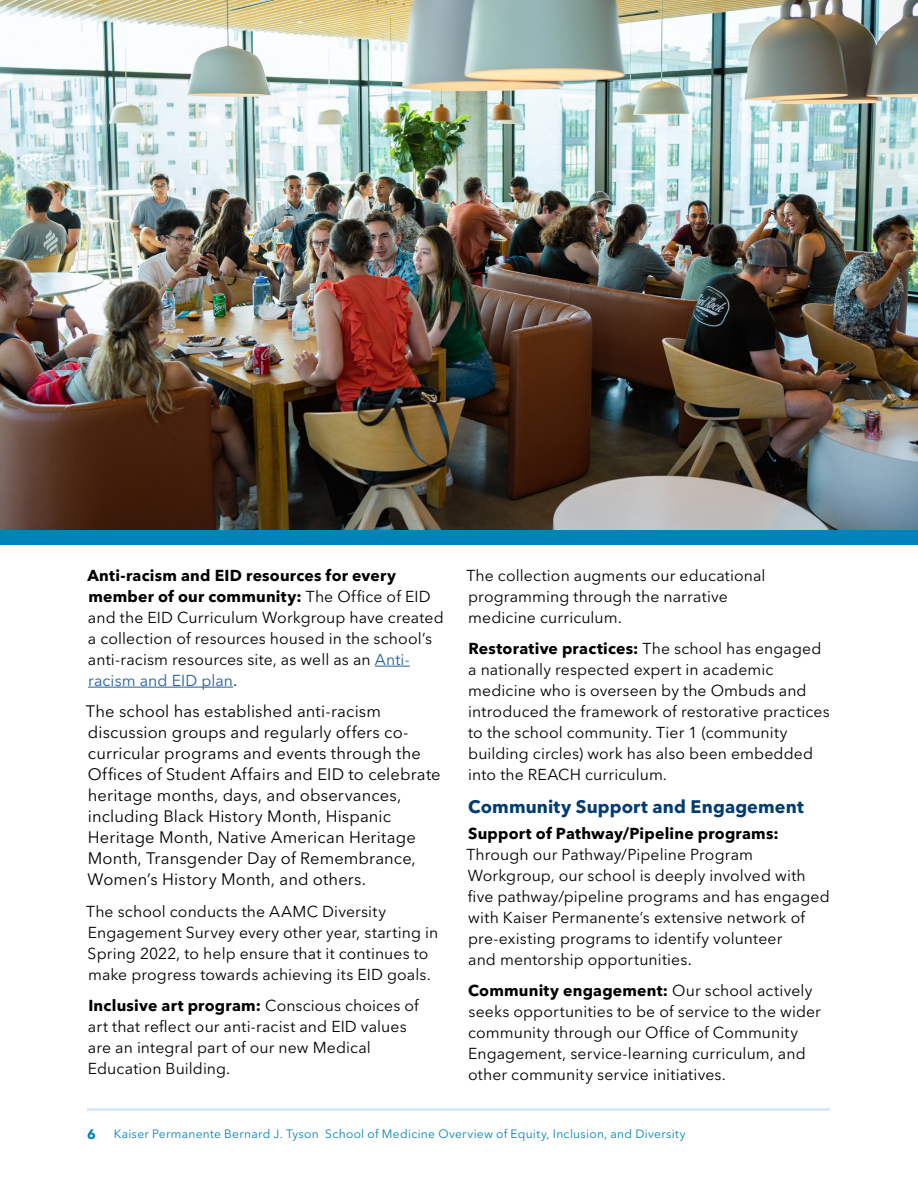
<style>
.page{position:relative;width:918px;height:1188px;background:#fff}
.page>*{position:absolute;margin:0;border:0;box-sizing:border-box;transform-origin:0 0}
.circle_bullet{font:700 18px "Avenir Next LT Pro";letter-spacing:.005em;color:#003b71}
.circle_bullet-2{font:16.5px/21px "Avenir Next LT Pro";letter-spacing:.005em;color:#000}
.circle_bullet-3{font:15.75px/21px "Avenir Next LT Pro";letter-spacing:.005em;color:#000}
.solid_black_bullet_l{font:15.75px/21px "Avenir Next LT Pro";letter-spacing:.005em;color:#000}
.solid_black_bullet_l-2{font:700 15.75px "Avenir Next LT Pro";letter-spacing:.015em;color:#000}
.t1{font:700 13.5px "Avenir Next LT Pro";color:#0083bb}
.t2{font:12px "Avenir Next LT Pro";letter-spacing:.025em;color:#0083bb}
.s1{font-weight:700}
.s2{color:#215e9e}
</style>
<div class="page">
<hr style="left:88px;top:1108px;width:742px;height:3px;background:#d7eaf9">
<hr style="left:375px;top:666px;width:35px;height:1px;background:#215e9e">
<hr style="left:88px;top:687px;width:145px;height:1px;background:#215e9e">
<img style="left:0;top:0;width:918px;height:531px">
<div style="left:0;top:531px;width:918px;height:14px;background:#0083bb"></div>
<p class="circle_bullet-3" style="left:87px;top:565px;width:358px"><span class="s1">Anti-racism and EID resources for every member of our community:</span> The Office of EID and the EID Curriculum Workgroup have created a collection of resources housed in the school’s anti-racism resources site, as well as an <span class="s2">Anti&shy;racism and EID plan</span>.</p>
<p class="circle_bullet-2" style="left:86px;top:701px;width:356px">The school has established anti-racism discussion groups and regularly offers co&shy;curricular programs and events through the Offices of Student Affairs and EID to celebrate heritage months, days, and observances, including Black History Month, Hispanic Heritage Month, Native American Heritage Month, Transgender Day of Remembrance, Women’s History Month, and others.</p>
<p class="circle_bullet-3" style="left:86px;top:901px;width:354px">The school conducts the AAMC Diversity Engagement Survey every other year, starting in Spring 2022, to help ensure that it continues to make progress towards achieving its EID goals.</p>
<p class="circle_bullet-3" style="left:88px;top:995px;width:332px"><span class="s1">Inclusive art program:</span> Conscious choices of art that reflect our anti-racist and EID values are an integral part of our new Medical Education Building.</p>
<p class="circle_bullet-3" style="left:466px;top:565px;width:301px">The collection augments our educational programming through the narrative medicine curriculum.</p>
<p class="circle_bullet-3" style="left:468px;top:638px;width:363px"><span class="s1">Restorative practices:</span> The school has engaged a nationally respected expert in academic medicine who is overseen by the Ombuds and introduced the framework of restorative practices to the school community. Tier 1 (community building circles) work has also been embedded into the REACH curriculum.</p>
<p class="circle_bullet" style="left:468px;top:796px;width:337px">Community Support and Engagement</p>
<p class="solid_black_bullet_l-2" style="left:468px;top:824px;width:312px">Support of Pathway/Pipeline programs:</p>
<p class="circle_bullet-3" style="left:466px;top:844px;width:365px">Through our Pathway/Pipeline Program Workgroup, our school is deeply involved with five pathway/pipeline programs and has engaged with Kaiser Permanente’s extensive network of pre-existing programs to identify volunteer<br>and mentorship opportunities.</p>
<p class="solid_black_bullet_l" style="left:468px;top:980px;width:354px"><span class="s1">Community engagement:</span> Our school actively seeks opportunities to be of service to the wider community through our Office of Community Engagement, service-learning curriculum, and other community service initiatives.</p>
<p class="t1" style="left:87px;top:1126px;width:10px">6</p>
<p class="t2" style="left:114px;top:1126px;width:574px">Kaiser Permanente Bernard J. Tyson School of Medicine Overview of Equity, Inclusion, and Diversity</p>
</div>
